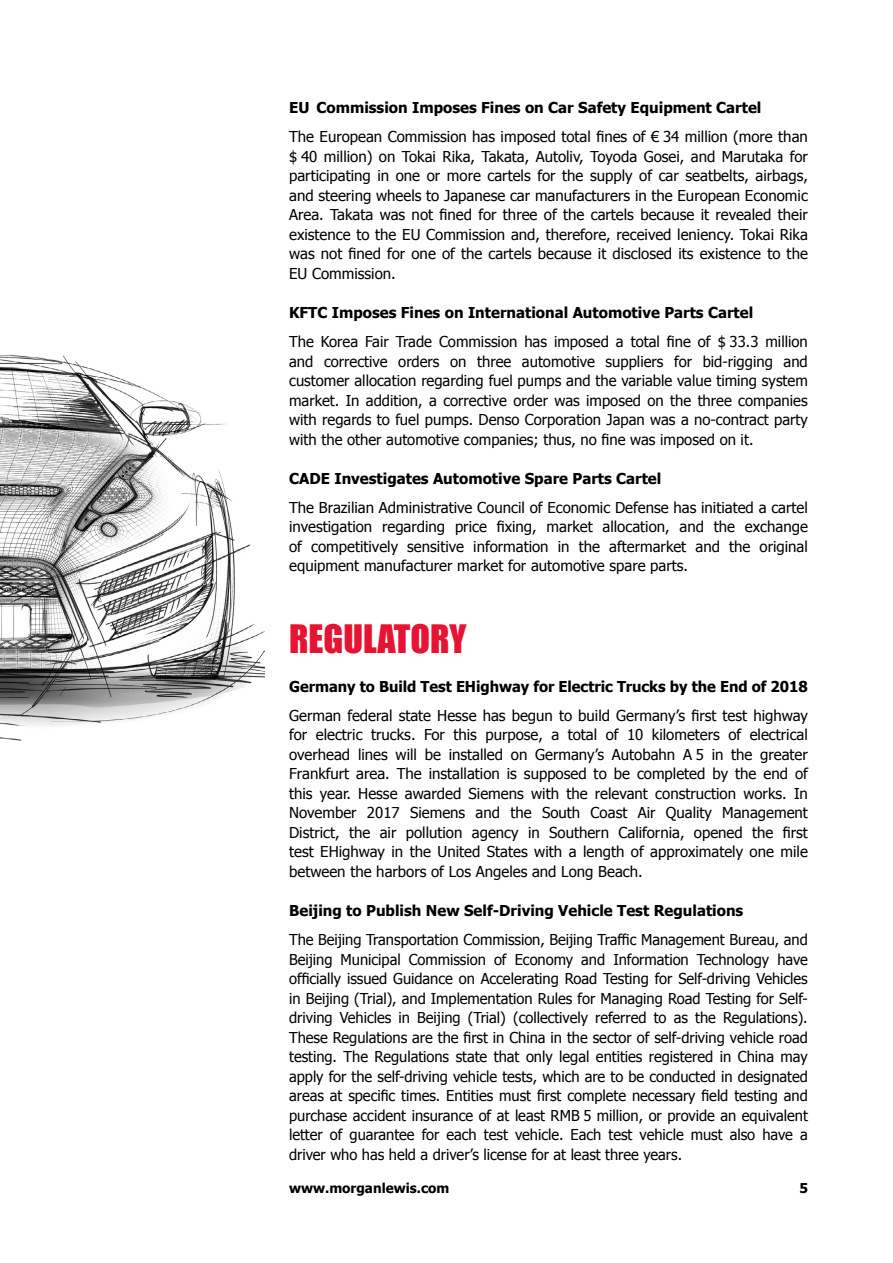
<style>
.page{position:relative;width:893px;height:1263px;background:#fff}
.page>*{position:absolute;margin:0;border:0;box-sizing:border-box;transform-origin:0 0}
.t1{font:36px "Impact";color:#e61432}
.t2{font:15px/19.5px "Tahoma";color:#000;text-align:justify}
.t3{font:700 15px "Tahoma";color:#000}
.t4{font:700 13.5px "Tahoma";color:#000}
</style>
<div class="page">
<img style="left:0;top:355px;width:265px;height:386px">
<p class="t3" style="left:289px;top:97px;width:474px">EU Commission Imposes Fines on Car Safety Equipment Cartel</p>
<p class="t2" style="left:289px;top:127px;width:520px">The European Commission has imposed total fines of € 34 million (more than $ 40 million) on Tokai Rika, Takata, Autoliv, Toyoda Gosei, and Marutaka for participating in one or more cartels for the supply of car seatbelts, airbags, and steering wheels to Japanese car manufacturers in the European Economic Area. Takata was not fined for three of the cartels because it revealed their existence to the EU Commission and, therefore, received leniency. Tokai Rika was not fined for one of the cartels because it disclosed its existence to the EU Commission.</p>
<p class="t3" style="left:289px;top:302px;width:466px">KFTC Imposes Fines on International Automotive Parts Cartel</p>
<p class="t2" style="left:289px;top:331px;width:520px">The Korea Fair Trade Commission has imposed a total fine of $ 33.3 million and corrective orders on three automotive suppliers for bid-rigging and customer allocation regarding fuel pumps and the variable value timing system market. In addition, a corrective order was imposed on the three companies with regards to fuel pumps. Denso Corporation Japan was a no-contract party with the other automotive companies; thus, no fine was imposed on it.</p>
<p class="t3" style="left:289px;top:468px;width:374px">CADE Investigates Automotive Spare Parts Cartel</p>
<p class="t2" style="left:289px;top:497px;width:520px">The Brazilian Administrative Council of Economic Defense has initiated a cartel investigation regarding price fixing, market allocation, and the exchange of competitively sensitive information in the aftermarket and the original equipment manufacturer market for automotive spare parts.</p>
<h1 class="t1" style="left:289px;top:610px;width:179px">REGULATORY</h1>
<p class="t3" style="left:289px;top:675px;width:520px">Germany to Build Test EHighway for Electric Trucks by the End of 2018</p>
<p class="t2" style="left:289px;top:705px;width:520px">German federal state Hesse has begun to build Germany’s first test highway for electric trucks. For this purpose, a total of 10 kilometers of electrical overhead lines will be installed on Germany’s Autobahn A 5 in the greater Frankfurt area. The installation is supposed to be completed by the end of this year. Hesse awarded Siemens with the relevant construction works. In November 2017 Siemens and the South Coast Air Quality Management District, the air pollution agency in Southern California, opened the first test EHighway in the United States with a length of approximately one mile between the harbors of Los Angeles and Long Beach.</p>
<p class="t3" style="left:289px;top:900px;width:456px">Beijing to Publish New Self-Driving Vehicle Test Regulations</p>
<p class="t2" style="left:289px;top:929px;width:520px">The Beijing Transportation Commission, Beijing Traffic Management Bureau, and Beijing Municipal Commission of Economy and Information Technology have officially issued Guidance on Accelerating Road Testing for Self-driving Vehicles in Beijing (Trial), and Implementation Rules for Managing Road Testing for Self&shy;driving Vehicles in Beijing (Trial) (collectively referred to as the Regulations).<br>These Regulations are the first in China in the sector of self-driving vehicle road testing. The Regulations state that only legal entities registered in China may apply for the self-driving vehicle tests, which are to be conducted in designated areas at specific times. Entities must first complete necessary field testing and purchase accident insurance of at least RMB 5 million, or provide an equivalent letter of guarantee for each test vehicle. Each test vehicle must also have a driver who has held a driver’s license for at least three years.</p>
<p class="t4" style="left:289px;top:1179px;width:162px">www.morganlewis.com</p>
<p class="t4" style="left:799px;top:1179px;width:10px">5</p>
</div>
